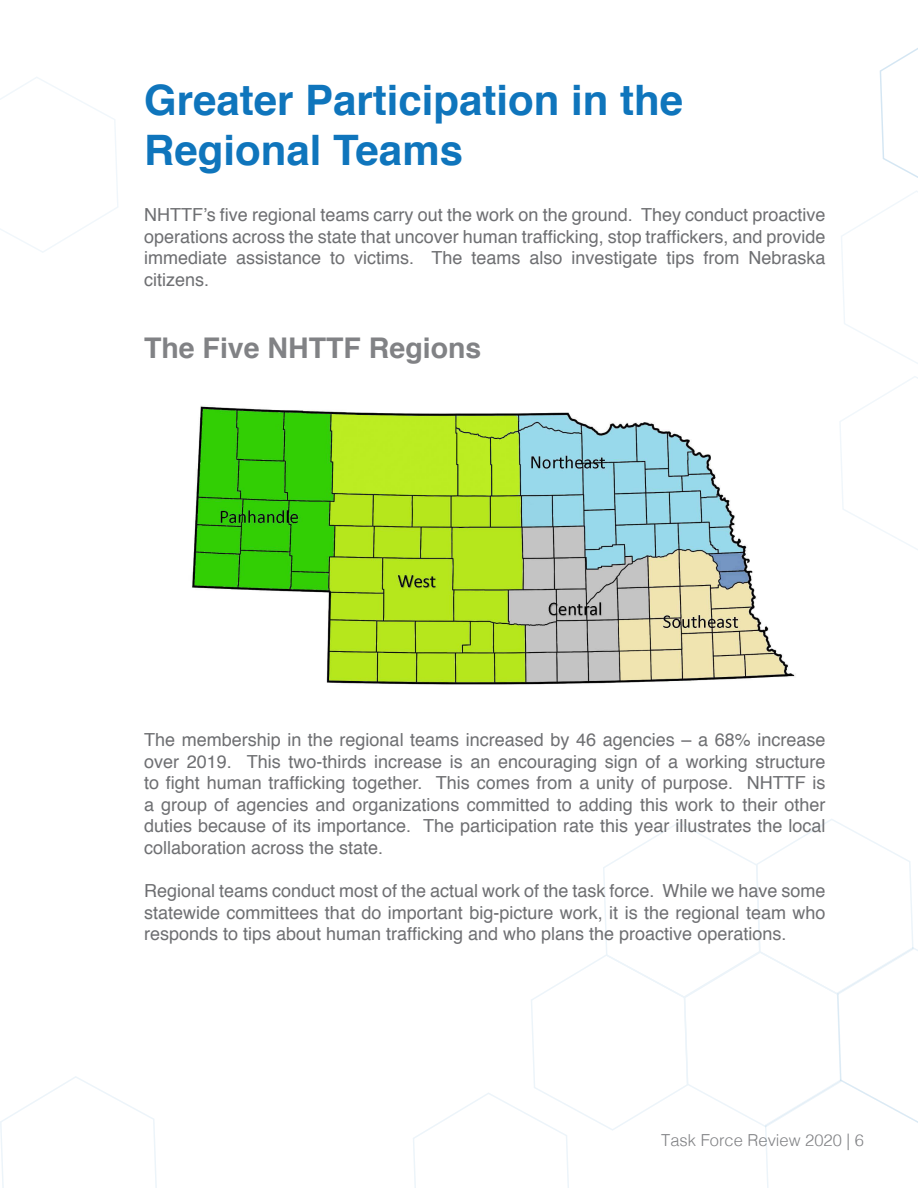
<style>
.page{position:relative;width:918px;height:1188px;background:#fff}
.page>*{position:absolute;margin:0;border:0;box-sizing:border-box;transform-origin:0 0}
.t1{font:700 42px/50.4px "Helvetica";color:#0f75bc}
.t2{font:700 28.5px "Helvetica";color:#818285}
.t3{font:18px/21.6px "Helvetica";color:#6e6f72;text-align:justify}
.t4{font:300 16.5px "Helvetica";color:#818285}
</style>
<div class="page">
<svg style="left:0;top:77px;width:118px;height:176px"></svg>
<svg style="left:0;top:1076px;width:157px;height:112px"></svg>
<svg style="left:413px;top:819px;width:505px;height:369px"></svg>
<img style="left:191px;top:405px;width:604px;height:280px">
<svg style="left:841px;top:48px;width:77px;height:316px"></svg>
<svg style="left:839px;top:376px;width:79px;height:174px"></svg>
<p class="t1" style="left:144px;top:75px;width:541px">Greater Participation in the<br>Regional Teams</p>
<p class="t3" style="left:144px;top:205px;width:683px">NHTTF’s five regional teams carry out the work on the ground. They conduct proactive operations across the state that uncover human trafficking, stop traffickers, and provide immediate assistance to victims. The teams also investigate tips from Nebraska citizens.</p>
<p class="t2" style="left:144px;top:325px;width:339px">The Five NHTTF Regions</p>
<p class="t3" style="left:144px;top:729px;width:683px">The membership in the regional teams increased by 46 agencies – a 68% increase over 2019. This two-thirds increase is an encouraging sign of a working structure to fight human trafficking together. This comes from a unity of purpose. NHTTF is a group of agencies and organizations committed to adding this work to their other duties because of its importance. The participation rate this year illustrates the local collaboration across the state.</p>
<p class="t3" style="left:144px;top:881px;width:683px">Regional teams conduct most of the actual work of the task force. While we have some statewide committees that do important big-picture work, it is the regional team who responds to tips about human trafficking and who plans the proactive operations.</p>
<p class="t4" style="left:661px;top:1126px;width:204px">Task Force Review 2020 | 6</p>
</div>
